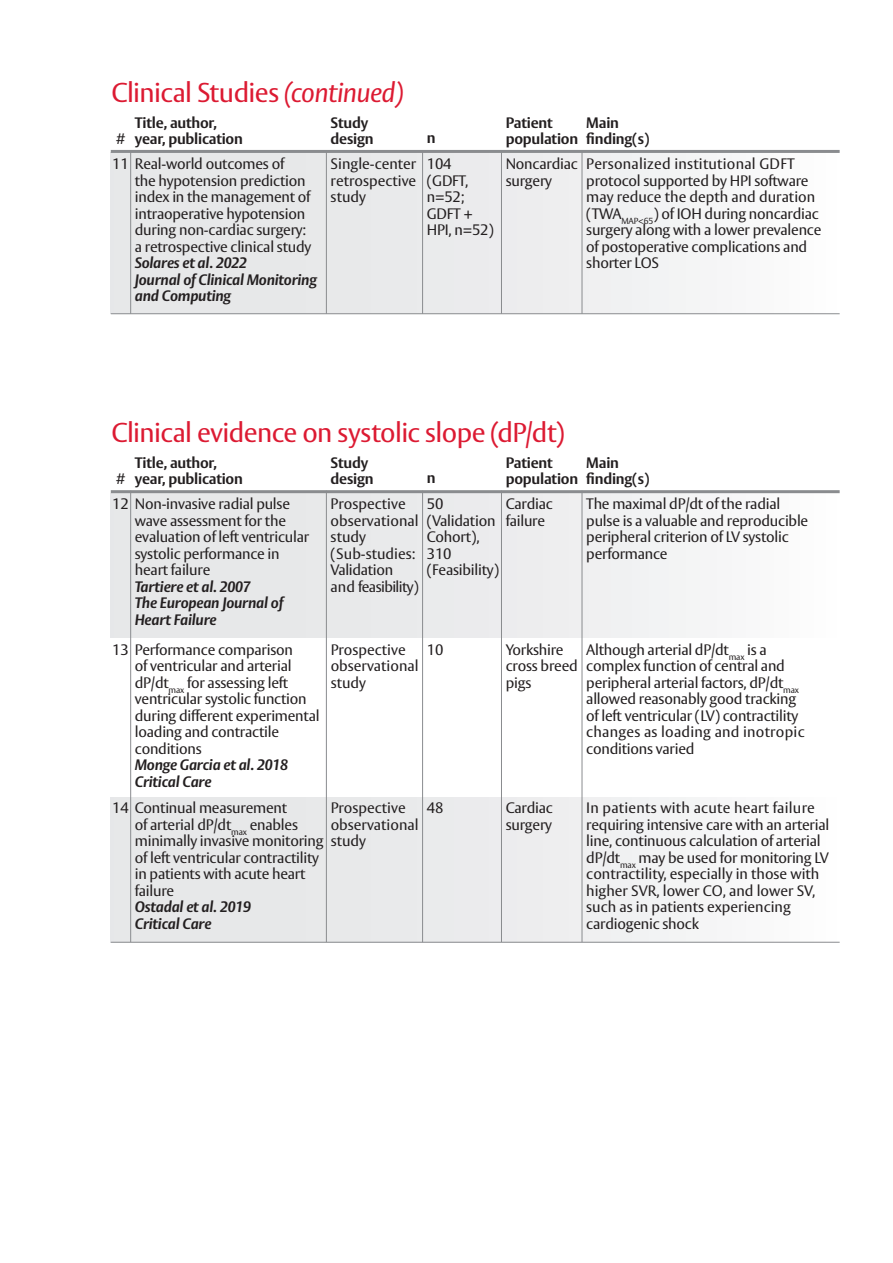
<style>
.page{position:relative;width:893px;height:1263px;background:#fff}
.page>*{position:absolute;margin:0;border:0;box-sizing:border-box;transform-origin:0 0}
.t1{font:27px "Vesta Std";letter-spacing:-.02em;color:#dc1a32}
.t2{font:15px/16.5px "Vesta Std";letter-spacing:-.015em;color:#231f20}
.t3{font:italic 700 15px/16.5px "Vesta Std";letter-spacing:-.015em;color:#231f20}
.t4{font:700 15px/16.5px "Vesta Std";letter-spacing:-.015em;color:#231f20}
.s1{font-style:italic}
</style>
<div class="page">
<div style="left:111px;top:493px;width:729px;height:145px;background:linear-gradient(to right,#e2e3e4,#f9f9f9)"></div>
<div style="left:111px;top:797px;width:729px;height:145px;background:linear-gradient(to right,#e2e3e4,#f9f9f9)"></div>
<hr style="left:111px;top:942px;width:729px;height:1px;background:#8a8c8f">
<div style="left:111px;top:153px;width:729px;height:161px;background:linear-gradient(to right,#e2e3e4,#f9f9f9)"></div>
<hr style="left:111px;top:490px;width:729px;height:3px;background:#8a8c8f">
<hr style="left:111px;top:150px;width:729px;height:3px;background:#8a8c8f">
<hr style="left:111px;top:313px;width:729px;height:1px;background:#8a8c8f">
<hr style="left:422px;top:491px;width:1px;height:451px;background:#8a8c8f">
<hr style="left:422px;top:150px;width:1px;height:164px;background:#8a8c8f">
<hr style="left:326px;top:491px;width:1px;height:451px;background:#8a8c8f">
<hr style="left:326px;top:150px;width:1px;height:164px;background:#8a8c8f">
<hr style="left:130px;top:491px;width:1px;height:451px;background:#8a8c8f">
<hr style="left:130px;top:150px;width:1px;height:164px;background:#8a8c8f">
<hr style="left:501px;top:491px;width:1px;height:451px;background:#8a8c8f">
<hr style="left:501px;top:150px;width:1px;height:164px;background:#8a8c8f">
<hr style="left:582px;top:491px;width:1px;height:451px;background:#8a8c8f">
<hr style="left:582px;top:150px;width:1px;height:164px;background:#8a8c8f">
<h1 class="t1" style="left:111px;top:77px;width:294px">Clinical Studies <span class="s1">(continued)</span></h1>
<p class="t4" style="left:116px;top:131px;width:10px">#</p>
<p class="t4" style="left:135px;top:114px;width:110px">Title, author, year, publication</p>
<p class="t4" style="left:331px;top:114px;width:44px">Study design</p>
<p class="t4" style="left:427px;top:129px;width:10px">n</p>
<p class="t4" style="left:506px;top:114px;width:74px">Patient population</p>
<p class="t4" style="left:586px;top:114px;width:65px">Main finding(s)</p>
<p class="t2" style="left:135px;top:155px;width:178px;text-indent:-23px">11 Real‑world outcomes of<br>the hypotension prediction index in the management of intraoperative hypotension during non‑cardiac surgery: a retrospective clinical study</p>
<p class="t3" style="left:135px;top:254px;width:184px">Solares et al. 2022<br>Journal of Clinical Monitoring and Computing</p>
<p class="t2" style="left:331px;top:155px;width:87px;text-align:justify">Single-center retrospective study</p>
<p class="t2" style="left:506px;top:155px;width:74px">Noncardiac surgery</p>
<p class="t2" style="left:586px;top:155px;width:237px">Personalized institutional GDFT protocol supported by HPI software may reduce the depth and duration (TWA<sub>MAP&lt;65</sub>) of IOH during noncardiac surgery along with a lower prevalence of postoperative complications and shorter LOS</p>
<p class="t2" style="left:427px;top:155px;width:69px">104 (GDFT, n=52;<br>GDFT +<br>HPI, n=52)</p>
<h1 class="t1" style="left:111px;top:417px;width:455px">Clinical evidence on systolic slope (dP/dt)</h1>
<p class="t4" style="left:116px;top:471px;width:10px">#</p>
<p class="t4" style="left:135px;top:454px;width:110px">Title, author, year, publication</p>
<p class="t4" style="left:331px;top:454px;width:44px">Study design</p>
<p class="t4" style="left:427px;top:469px;width:10px">n</p>
<p class="t4" style="left:506px;top:454px;width:74px">Patient population</p>
<p class="t4" style="left:586px;top:454px;width:65px">Main finding(s)</p>
<p class="t2" style="left:135px;top:496px;width:176px;text-indent:-23px">12 Non-invasive radial pulse wave assessment for the evaluation of left ventricular systolic performance in heart failure</p>
<p class="t3" style="left:135px;top:578px;width:150px">Tartiere et al. 2007<br>The European Journal of<br>Heart Failure</p>
<p class="t2" style="left:135px;top:641px;width:186px;text-indent:-23px">13 Performance comparison<br>of ventricular and arterial dP/dt<sub>max</sub> for assessing left ventricular systolic function during different experimental loading and contractile conditions</p>
<p class="t3" style="left:135px;top:756px;width:155px">Monge Garcia et al. 2018<br>Critical Care</p>
<p class="t2" style="left:331px;top:496px;width:90px">Prospective observational study (Sub-studies:<br>Validation and feasibility)</p>
<p class="t2" style="left:506px;top:496px;width:49px">Cardiac failure</p>
<p class="t2" style="left:586px;top:496px;width:224px">The maximal dP/dt of the radial pulse is a valuable and reproducible peripheral criterion of LV systolic performance</p>
<p class="t2" style="left:427px;top:496px;width:74px">50 (Validation<br>Cohort),<br>310 (Feasibility)</p>
<p class="t2" style="left:331px;top:641px;width:77px">Prospective</p>
<p class="t2" style="left:427px;top:641px;width:18px">10</p>
<p class="t2" style="left:331px;top:657px;width:89px">observational study</p>
<p class="t2" style="left:506px;top:641px;width:74px">Yorkshire cross breed pigs</p>
<p class="t2" style="left:586px;top:641px;width:220px">Although arterial dP/dt<sub>max</sub> is a complex function of central and peripheral arterial factors, dP/dt<sub>max </sub>allowed reasonably good tracking of left ventricular (LV) contractility changes as loading and inotropic conditions varied</p>
<p class="t2" style="left:135px;top:800px;width:190px;text-indent:-23px">14 Continual measurement<br>of arterial dP/dt<sub>max</sub> enables minimally invasive monitoring of left ventricular contractility in patients with acute heart failure</p>
<p class="t3" style="left:135px;top:899px;width:118px">Ostadal et al. 2019<br>Critical Care</p>
<p class="t2" style="left:331px;top:800px;width:77px">Prospective</p>
<p class="t2" style="left:427px;top:800px;width:18px">48</p>
<p class="t2" style="left:331px;top:816px;width:89px">observational study</p>
<p class="t2" style="left:506px;top:800px;width:49px">Cardiac surgery</p>
<p class="t2" style="left:586px;top:800px;width:245px">In patients with acute heart failure requiring intensive care with an arterial line, continuous calculation of arterial dP/dt<sub>max</sub> may be used for monitoring LV contractility, especially in those with higher SVR, lower CO, and lower SV, such as in patients experiencing cardiogenic shock</p>
</div>
